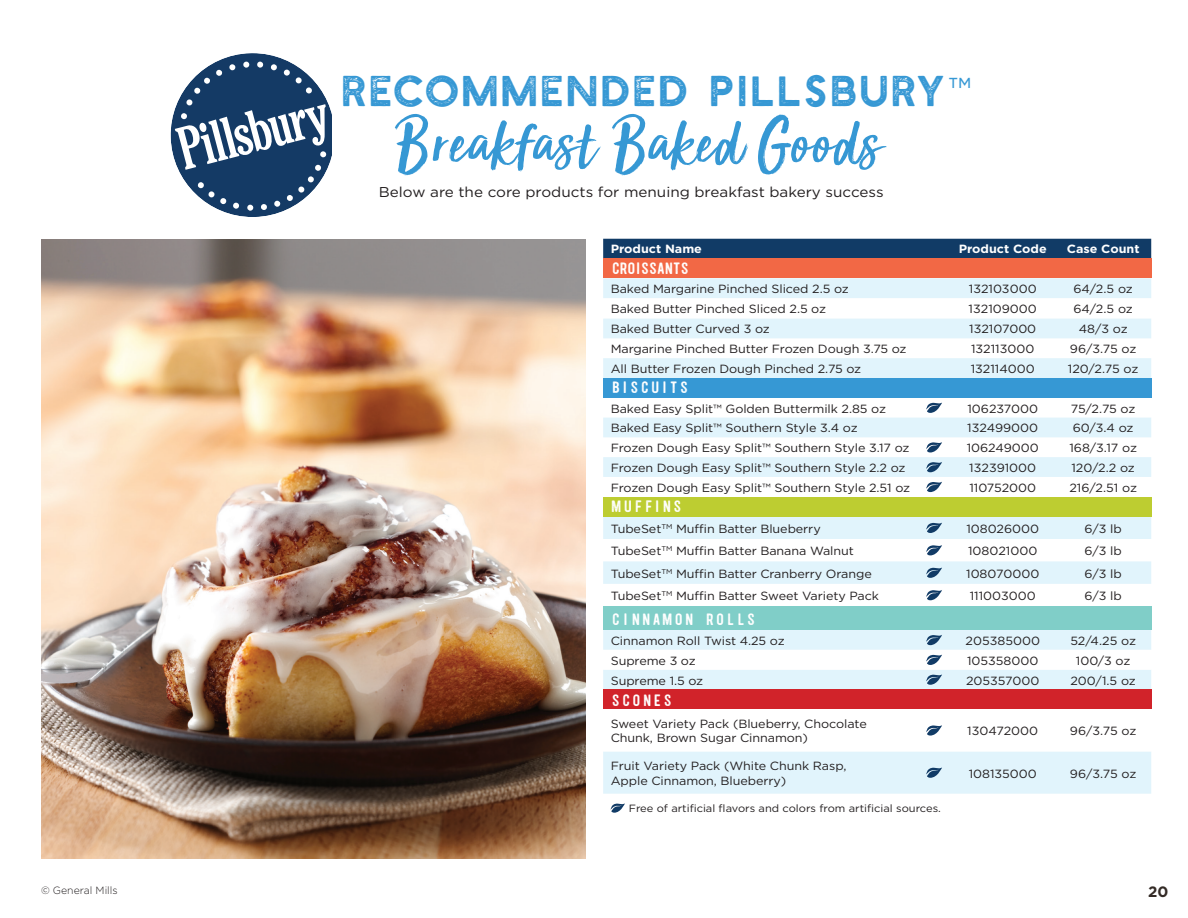
<style>
.page{position:relative;width:1188px;height:918px;background:#fff}
.page>*{position:absolute;margin:0;border:0;box-sizing:border-box;transform-origin:0 0}
.t1{font:68.4px "Sun Valley";letter-spacing:.02em;color:#3698d4}
.t2{font:39.75px "Heinberg Textured";letter-spacing:.08em;color:#3698d4}
.t3{font:16.5px "Orange County";letter-spacing:-.02em;color:#fff;scale:1.06 1}
.t4{font:16.5px "Orange County";letter-spacing:-.15em;color:#fff;scale:1.06 1}
.t5{font:700 15px "Gotham";color:#342b26}
.t6{font:14.25px "Gotham";color:#231f20;scale:1.07 1}
.t7{font:11.85px/14.2px "Gotham";letter-spacing:-.005em;color:#231f20;scale:1.06 1}
.t8{font:700 11.85px "Gotham";color:#fff;scale:1.06 1}
.t9{font:10.5px "Gotham";color:#231f20;scale:1.06 1}
.body_copy_gray{font:300 10.5px "Gotham";color:#231f20}
.s1{font-family:"Gotham";font-size:33.15px}
</style>
<div class="page">
<svg style="left:170px;top:53px;width:161px;height:164px"></svg>
<div style="left:603px;top:239px;width:548px;height:20px;background:#113b66"></div>
<div style="left:603px;top:259px;width:548px;height:19px;background:#f26845"></div>
<svg style="left:603px;top:278px;width:548px;height:516px;fill:#e1f4fc"></svg>
<div style="left:603px;top:378px;width:548px;height:20px;background:#3698d4"></div>
<div style="left:603px;top:497px;width:548px;height:20px;background:#bdcd31"></div>
<div style="left:603px;top:606px;width:548px;height:24px;background:#80cec8"></div>
<svg style="left:603px;top:650px;width:548px;height:101px"></svg>
<div style="left:603px;top:689px;width:548px;height:20px;background:#d1232a"></div>
<svg style="left:926px;top:402px;width:16px;height:11px"></svg>
<svg style="left:926px;top:442px;width:16px;height:10px"></svg>
<svg style="left:926px;top:462px;width:16px;height:10px"></svg>
<svg style="left:926px;top:482px;width:16px;height:10px"></svg>
<svg style="left:926px;top:523px;width:16px;height:10px"></svg>
<svg style="left:926px;top:545px;width:16px;height:10px"></svg>
<svg style="left:926px;top:567px;width:16px;height:11px"></svg>
<svg style="left:926px;top:590px;width:16px;height:10px"></svg>
<svg style="left:926px;top:635px;width:16px;height:10px"></svg>
<svg style="left:926px;top:655px;width:16px;height:10px"></svg>
<svg style="left:926px;top:674px;width:16px;height:11px"></svg>
<svg style="left:926px;top:725px;width:16px;height:11px"></svg>
<svg style="left:926px;top:767px;width:16px;height:11px"></svg>
<svg style="left:611px;top:803px;width:14px;height:10px"></svg>
<img style="left:41px;top:239px;width:544px;height:620px">
<p class="body_copy_gray" style="left:41px;top:884px;width:78px">© General Mills</p>
<p class="t2" style="left:343px;top:60px;width:630px">RECOMMENDED PILLSBURY<span class="s1">™</span></p>
<p class="t1" style="left:395px;top:84px;width:488px">Breakfast Baked Goods</p>
<p class="t6" style="left:379px;top:182px;width:473px">Below are the core products for menuing breakfast bakery success</p>
<p class="t8" style="left:611px;top:241px;width:88px">Product Name</p>
<p class="t8" style="left:959px;top:241px;width:84px">Product Code</p>
<p class="t8" style="left:1067px;top:241px;width:70px">Case Count</p>
<p class="t4" style="left:611px;top:261px;width:76px">CROISSANTS</p>
<p class="t7" style="left:611px;top:281px;width:226px">Baked Margarine Pinched Sliced 2.5 oz</p>
<p class="t7" style="left:969px;top:281px;width:65px">132103000</p>
<p class="t7" style="left:1074px;top:282px;width:58px">64/2. 5 oz</p>
<p class="t7" style="left:611px;top:302px;width:205px">Baked Butter Pinched Sliced 2.5 oz</p>
<p class="t7" style="left:969px;top:302px;width:66px">132109000</p>
<p class="t7" style="left:1074px;top:302px;width:58px">64/2. 5 oz</p>
<p class="t7" style="left:611px;top:322px;width:152px">Baked Butter Curved 3 oz</p>
<p class="t7" style="left:969px;top:322px;width:65px">132107000</p>
<p class="t7" style="left:1079px;top:322px;width:48px">48/3 oz</p>
<p class="t7" style="left:611px;top:341px;width:281px">Margarine Pinched Butter Frozen Dough 3.75 oz</p>
<p class="t7" style="left:971px;top:342px;width:61px">132113000</p>
<p class="t7" style="left:1070px;top:342px;width:64px">96/3.75 oz</p>
<p class="t7" style="left:611px;top:361px;width:238px">All Butter Frozen Dough Pinched 2.75 oz</p>
<p class="t7" style="left:971px;top:361px;width:62px">132114000</p>
<p class="t7" style="left:1068px;top:361px;width:68px">120/2.75 oz</p>
<p class="t3" style="left:611px;top:380px;width:76px">BISCUITS</p>
<p class="t7" style="left:611px;top:401px;width:261px">Baked Easy Split™ Golden Buttermilk 2.85 oz</p>
<p class="t7" style="left:967px;top:401px;width:68px">106237000</p>
<p class="t7" style="left:1071px;top:401px;width:62px">75/2.75 oz</p>
<p class="t7" style="left:611px;top:421px;width:235px">Baked Easy Split™ Southern Style 3.4 oz</p>
<p class="t7" style="left:967px;top:421px;width:68px">132499000</p>
<p class="t7" style="left:1073px;top:421px;width:59px">60/3.4 oz</p>
<p class="t7" style="left:611px;top:441px;width:283px">Frozen Dough Easy Split™ Southern Style 3.17 oz</p>
<p class="t7" style="left:967px;top:441px;width:70px">106249000</p>
<p class="t7" style="left:1069px;top:441px;width:65px">168/3.17 oz</p>
<p class="t7" style="left:611px;top:460px;width:280px">Frozen Dough Easy Split™ Southern Style 2.2 oz</p>
<p class="t7" style="left:969px;top:460px;width:65px">132391000</p>
<p class="t7" style="left:1071px;top:460px;width:61px">120/2.2 oz</p>
<p class="t7" style="left:611px;top:480px;width:284px">Frozen Dough Easy Split™ Southern Style 2.51 oz</p>
<p class="t7" style="left:969px;top:480px;width:65px">110752000</p>
<p class="t7" style="left:1069px;top:480px;width:65px">216/2.51 oz</p>
<p class="t3" style="left:611px;top:499px;width:70px">MUFFINS</p>
<p class="t7" style="left:611px;top:521px;width:200px">TubeSet<sup>TM</sup> Muffin Batter Blueberry</p>
<p class="t7" style="left:966px;top:521px;width:70px">108026000</p>
<p class="t7" style="left:1085px;top:521px;width:37px">6/3 lb</p>
<p class="t7" style="left:611px;top:544px;width:231px">TubeSet<sup>TM</sup> Muffin Batter Banana Walnut</p>
<p class="t7" style="left:968px;top:544px;width:67px">108021000</p>
<p class="t7" style="left:1085px;top:544px;width:37px">6/3 lb</p>
<p class="t7" style="left:611px;top:566px;width:248px">TubeSet<sup>TM</sup> Muffin Batter Cranberry Orange</p>
<p class="t7" style="left:966px;top:566px;width:71px">108070000</p>
<p class="t7" style="left:1085px;top:566px;width:37px">6/3 lb</p>
<p class="t7" style="left:611px;top:588px;width:255px">TubeSet<sup>TM</sup> Muffin Batter Sweet Variety Pack</p>
<p class="t7" style="left:970px;top:588px;width:64px">111003000</p>
<p class="t7" style="left:1085px;top:588px;width:37px">6/3 lb</p>
<p class="t3" style="left:611px;top:612px;width:139px">C INNAMON ROLLS</p>
<p class="t7" style="left:611px;top:633px;width:166px">Cinnamon Roll Twist 4.25 oz</p>
<p class="t7" style="left:966px;top:633px;width:72px">205385000</p>
<p class="t7" style="left:1070px;top:633px;width:63px">52/4.25 oz</p>
<p class="t7" style="left:611px;top:653px;width:82px">Supreme 3 oz</p>
<p class="t7" style="left:967px;top:653px;width:69px">105358000</p>
<p class="t7" style="left:1076px;top:653px;width:53px">100/3 oz</p>
<p class="t7" style="left:611px;top:673px;width:89px">Supreme 1.5 oz</p>
<p class="t7" style="left:966px;top:673px;width:71px">205357000</p>
<p class="t7" style="left:1070px;top:673px;width:63px">200/1.5 oz</p>
<p class="t3" style="left:611px;top:693px;width:60px">SCONES</p>
<p class="t7" style="left:611px;top:717px;width:243px">Sweet Variety Pack (Blueberry, Chocolate<br>Chunk, Brown Sugar Cinnamon)</p>
<p class="t7" style="left:967px;top:724px;width:68px">130472000</p>
<p class="t7" style="left:1070px;top:724px;width:64px">96/3.75 oz</p>
<p class="t7" style="left:611px;top:759px;width:224px">Fruit Variety Pack (White Chunk Rasp,<br>Apple Cinnamon, Blueberry)</p>
<p class="t7" style="left:969px;top:766px;width:66px">108135000</p>
<p class="t7" style="left:1070px;top:766px;width:64px">96/3.75 oz</p>
<p class="t9" style="left:629px;top:802px;width:294px">Free of artificial flavors and colors from artificial sources.</p>
<p class="t5" style="left:1148px;top:882px;width:22px">20</p>
</div>
